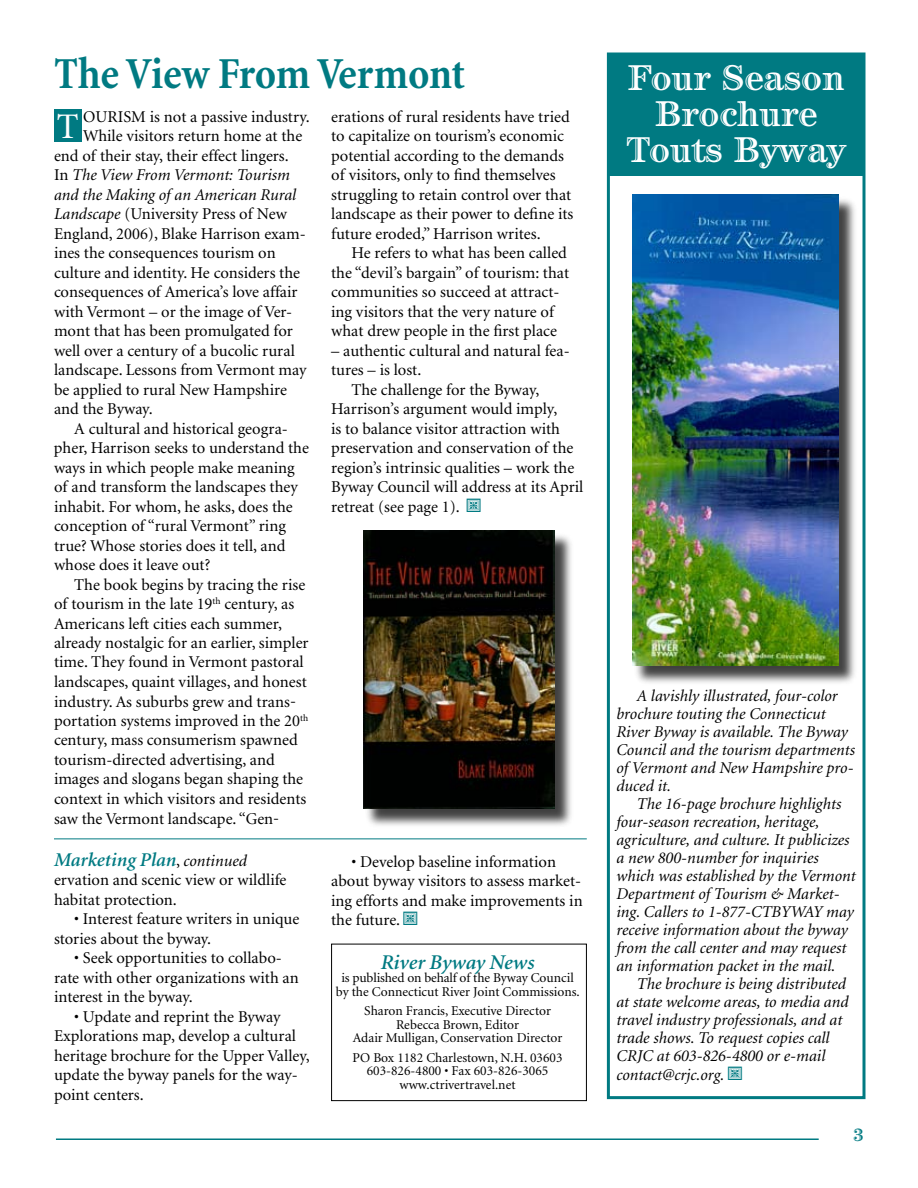
<style>
.page{position:relative;width:918px;height:1188px;background:#fff}
.page>*{position:absolute;margin:0;border:0;box-sizing:border-box;transform-origin:0 0}
.t1{font:700 condensed 45px "Minion";letter-spacing:-.01em;color:#007a82}
.t2{font:700 36px/36px "Century Handtooled";color:#fff;text-align:center}
.t3{font:36px "Minion";color:#fff}
.t4{font:italic 600 21px "Minion";letter-spacing:-.005em;color:#007a82}
.t5{font:italic 600 19.5px "Minion";color:#007a82}
.t6{font:16.5px/19.5px "Minion";color:#000}
.t7{font:italic 16.5px/18px "Minion";color:#000}
.t8{font:13.5px/13.5px "Minion";color:#000;text-align:center}
.s1{font-style:normal}
.s2{font-style:italic}
.s3{font-weight:400;font-style:normal;font-size:16.5px;color:#000}
.s4{font-weight:400;font-size:16.5px;color:#000}
</style>
<div class="page">
<hr style="left:56px;top:1138px;width:763px;height:2px;background:#007a82">
<div style="left:607px;top:52px;width:259px;height:1047px;border:3px solid #007a82"></div>
<div style="left:608px;top:54px;width:256px;height:122px;background:#007a82"></div>
<div style="left:331px;top:944px;width:256px;height:157px;border:1px solid #000"></div>
<div style="left:634px;top:196px;width:225px;height:490px;background:#000;opacity:.75"></div>
<img style="left:632px;top:195px;width:206px;height:471px">
<hr style="left:54px;top:838px;width:533px;height:1px;background:#007a82">
<div style="left:365px;top:532px;width:209px;height:298px;background:#000;opacity:.75"></div>
<img style="left:363px;top:531px;width:192px;height:278px">
<div style="left:54px;top:109px;width:27px;height:33px;background:#007a82"></div>
<h1 class="t1" style="left:54px;top:49px;width:413px">The View From Vermont</h1>
<h2 class="t3" style="left:57px;top:108px;width:23px">T</h2>
<p class="t6" style="left:83px;top:107px;width:228px">ourism is not a passive industry.</p>
<p class="t6" style="left:83px;top:127px;width:221px">While visitors return home at the</p>
<p class="t6" style="left:54px;top:146px;width:236px">end of their stay, their effect lingers.</p>
<p class="t7" style="left:54px;top:166px;width:238px"><span class="s1">In</span> The View From Vermont: Tourism</p>
<p class="t7" style="left:54px;top:186px;width:244px">and the Making of an American Rural</p>
<p class="t6" style="left:54px;top:205px;width:234px"><span class="s2">Landscape</span> (University Press of New</p>
<p class="t6" style="left:54px;top:224px;width:253px">England, 2006), Blake Harrison exam-</p>
<p class="t6" style="left:54px;top:244px;width:223px">ines the consequences tourism on</p>
<p class="t6" style="left:54px;top:263px;width:248px">culture and identity. He considers the</p>
<p class="t6" style="left:54px;top:283px;width:245px">consequences of America’s love affair</p>
<p class="t6" style="left:54px;top:302px;width:240px">with Vermont – or the image of Ver-</p>
<p class="t6" style="left:54px;top:322px;width:240px">mont that has been promulgated for</p>
<p class="t6" style="left:54px;top:341px;width:242px">well over a century of a bucolic rural</p>
<p class="t6" style="left:54px;top:361px;width:254px">landscape. Lessons from Vermont may</p>
<p class="t6" style="left:54px;top:380px;width:234px">be applied to rural New Hampshire</p>
<p class="t6" style="left:54px;top:400px;width:100px">and the Byway.</p>
<p class="t6" style="left:54px;top:419px;width:235px">A cultural and historical geogra-</p>
<p class="t6" style="left:54px;top:439px;width:257px">pher, Harrison seeks to understand the</p>
<p class="t6" style="left:54px;top:458px;width:242px">ways in which people make meaning</p>
<p class="t6" style="left:54px;top:478px;width:245px">of and transform the landscapes they</p>
<p class="t6" style="left:54px;top:497px;width:240px">inhabit. For whom, he asks, does the</p>
<p class="t6" style="left:54px;top:517px;width:233px">conception of “rural Vermont” ring</p>
<p class="t6" style="left:54px;top:536px;width:233px">true? Whose stories does it tell, and</p>
<p class="t6" style="left:54px;top:556px;width:158px">whose does it leave out?</p>
<p class="t6" style="left:74px;top:575px;width:233px">The book begins by tracing the rise</p>
<p class="t6" style="left:54px;top:595px;width:242px">of tourism in the late 19<sup>th</sup> century, as</p>
<p class="t6" style="left:54px;top:614px;width:229px">Americans left cities each summer,</p>
<p class="t6" style="left:54px;top:634px;width:256px">already nostalgic for an earlier, simpler</p>
<p class="t6" style="left:54px;top:653px;width:251px">time. They found in Vermont pastoral</p>
<p class="t6" style="left:54px;top:673px;width:254px">landscapes, quaint villages, and honest</p>
<p class="t6" style="left:54px;top:692px;width:244px">industry. As suburbs grew and trans-</p>
<p class="t6" style="left:54px;top:712px;width:256px">portation systems improved in the 20<sup>th</sup></p>
<p class="t6" style="left:54px;top:731px;width:245px">century, mass consumerism spawned</p>
<p class="t6" style="left:54px;top:751px;width:222px">tourism-directed advertising, and</p>
<p class="t6" style="left:54px;top:770px;width:251px">images and slogans began shaping the</p>
<p class="t6" style="left:54px;top:790px;width:254px">context in which visitors and residents</p>
<p class="t6" style="left:54px;top:809px;width:227px">saw the Vermont landscape. “Gen-</p>
<p class="t5" style="left:54px;top:849px;width:194px">Marketing Plan<span class="s3">,</span> <span class="s4">continued</span></p>
<p class="t6" style="left:331px;top:107px;width:244px">erations of rural residents have tried to capitalize on tourism’s economic potential according to the demands of visitors, only to find themselves struggling to retain control over that landscape as their power to define its future eroded,” Harrison writes.<br>He refers to what has been called the “devil’s bargain” of tourism: that communities so succeed at attract&shy;ing visitors that the very nature of what drew people in the first place</p>
<p class="t6" style="left:331px;top:341px;width:240px">– authentic cultural and natural fea-</p>
<p class="t6" style="left:331px;top:361px;width:92px">tures – is lost.</p>
<p class="t6" style="left:351px;top:380px;width:189px">The challenge for the Byway,</p>
<p class="t6" style="left:331px;top:400px;width:228px">Harrison’s argument would imply,</p>
<p class="t6" style="left:331px;top:419px;width:230px">is to balance visitor attraction with</p>
<p class="t6" style="left:331px;top:439px;width:244px">preservation and conservation of the</p>
<p class="t6" style="left:331px;top:458px;width:245px">region’s intrinsic qualities – work the</p>
<p class="t6" style="left:331px;top:478px;width:254px">Byway Council will address at its April</p>
<p class="t6" style="left:331px;top:497px;width:130px">retreat (see page 1).</p>
<p class="t6" style="left:331px;top:852px;width:253px;text-indent:20px">• Develop baseline information about byway visitors to assess market&shy;ing efforts and make improvements in the future.</p>
<p class="t6" style="left:54px;top:871px;width:234px">ervation and scenic view or wildlife habitat protection.</p>
<p class="t6" style="left:54px;top:910px;width:247px;text-indent:20px">• Interest feature writers in unique stories about the byway.</p>
<p class="t6" style="left:54px;top:949px;width:246px;text-indent:20px">• Seek opportunities to collabo&shy;rate with other organizations with an interest in the byway.</p>
<p class="t6" style="left:54px;top:1007px;width:257px;text-indent:20px">• Update and reprint the Byway<br>Explorations map, develop a cultural heritage brochure for the Upper Valley, update the byway panels for the way&shy;point centers.</p>
<p class="t4" style="left:381px;top:951px;width:155px">River Byway News</p>
<p class="t8" style="left:336px;top:972px;width:245px">is published on behalf of the Byway Council by the Connecticut River Joint Commissions.</p>
<p class="t8" style="left:353px;top:1005px;width:211px">Sharon Francis, Executive Director<br>Rebecca Brown, Editor<br>Adair Mulligan, Conservation Director</p>
<p class="t8" style="left:353px;top:1051px;width:211px">PO Box 1182 Charlestown, N.H. 03603<br>603-826-4800 • Fax 603-826-3065 www.ctrivertravel.net</p>
<h2 class="t2" style="left:627px;top:59px;width:222px">Four Season<br>Brochure<br>Touts Byway</h2>
<p class="t7" style="left:616px;top:687px;width:240px;text-indent:20px">A lavishly illustrated, four-color brochure touting the Connecticut<br>River Byway is available. The Byway<br>Council and the tourism departments of Vermont and New Hampshire pro&shy;duced it.</p>
<p class="t7" style="left:616px;top:795px;width:241px;text-indent:20px">The 16-page brochure highlights four-season recreation, heritage, agriculture, and culture. It publicizes a new 800-number for inquiries which was established by the Vermont Department of Tourism &amp; Market&shy;ing. Callers to 1-877-CTBYWAY may receive information about the byway from the call center and may request an information packet in the mail.</p>
<p class="t7" style="left:616px;top:975px;width:234px;text-indent:20px">The brochure is being distributed at state welcome areas, to media and travel industry professionals, and at trade shows. To request copies call CRJC at 603-826-4800 or e-mail</p>
<p class="t7" style="left:616px;top:1067px;width:109px">contact@crjc.org.</p>
</div>
